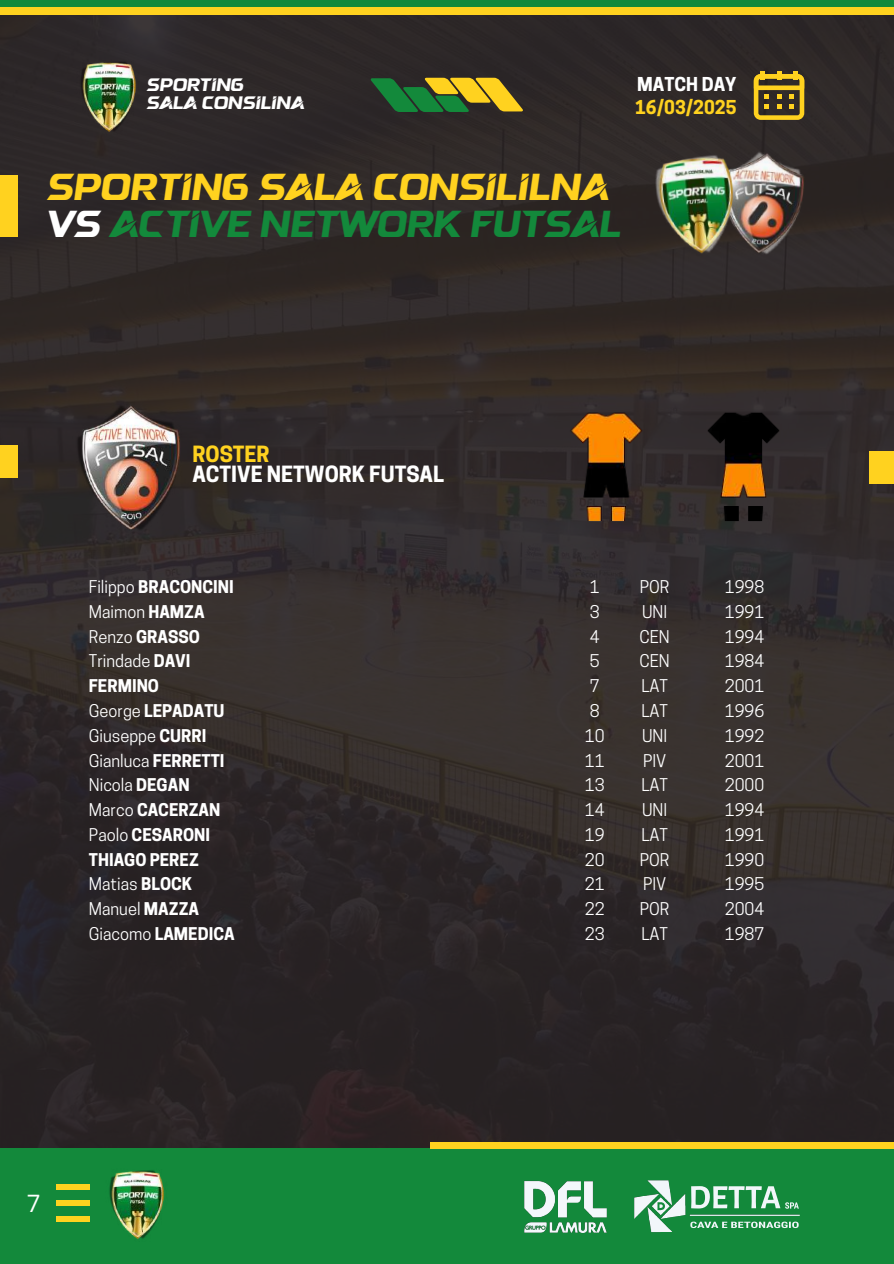
<style>
.page{position:relative;width:894px;height:1264px;background:#fff}
.page>*{position:absolute;margin:0;border:0;box-sizing:border-box;transform-origin:0 0}
.t1{font:37.5px/37.2px "Semakin";color:#ffd21f}
.t2{font:24px "Open Sans";color:#fff}
.t3{font:700 21px "Cooper Hewitt";color:#fff}
.t4{font:700 21px "Cooper Hewitt";color:#ffd21f}
.t5{font:18px/18px "Semakin";color:#fff}
.t6{font:700 18px "Cooper Hewitt";color:#ffd21f}
.t7{font:700 18px "Cooper Hewitt";color:#fff}
.t8{font:16.5px "Cooper Hewitt";color:#fff}
.t9{font:700 16.5px "Cooper Hewitt";color:#fff}
.s1{color:#fff}
.s2{color:#13893b}
.s3{font-weight:400}
.s4{font-weight:700}
</style>
<div class="page">
<img style="left:0;top:15px;width:893px;height:1133px">
<img style="left:69px;top:390px;width:123px;height:154px">
<div style="left:868px;top:451px;width:25px;height:32px;background:#ffd21f"></div>
<div style="left:0;top:445px;width:17px;height:32px;background:#ffd21f"></div>
<div style="left:0;top:1148px;width:893px;height:115px;background:#13893b"></div>
<div style="left:56px;top:1216px;width:34px;height:5px;background:#ffd21f"></div>
<div style="left:56px;top:1200px;width:34px;height:5px;background:#ffd21f"></div>
<div style="left:56px;top:1184px;width:34px;height:5px;background:#ffd21f"></div>
<svg style="left:702px;top:1226px;width:96px;height:1px"></svg>
<svg style="left:702px;top:1186px;width:77px;height:16px"></svg>
<img style="left:702px;top:1202px;width:98px;height:24px">
<img style="left:634px;top:1180px;width:68px;height:53px">
<img style="left:642px;top:1187px;width:32px;height:38px">
<img style="left:524px;top:1181px;width:83px;height:52px">
<div style="left:429px;top:1142px;width:464px;height:6px;background:#ffd21f"></div>
<img style="left:109px;top:1170px;width:56px;height:70px">
<svg style="left:370px;top:78px;width:153px;height:34px;background:#687e2a"></svg>
<div style="left:0;top:175px;width:17px;height:61px;background:#ffd21f"></div>
<img style="left:747px;top:147px;width:72px;height:113px">
<img style="left:647px;top:143px;width:100px;height:119px">
<img style="left:76px;top:54px;width:66px;height:81px">
<div style="left:0;top:0;width:893px;height:15px;background:#ffd21f"></div>
<div style="left:0;top:0;width:893px;height:7px;background:#13893b"></div>
<div style="left:760px;top:72px;width:5px;height:8px;background:#ffd21f"></div>
<div style="left:776px;top:72px;width:5px;height:8px;background:#ffd21f"></div>
<div style="left:792px;top:72px;width:5px;height:8px;background:#ffd21f"></div>
<svg style="left:753px;top:74px;width:51px;height:46px;background:#927a23"></svg>
<img style="left:565px;top:409px;width:219px;height:120px">
<p class="t5" style="left:146px;top:77px;width:159px">SPORTING<br>SALA CONSILINA</p>
<p class="t7" style="left:637px;top:77px;width:101px">MATCH DAY</p>
<p class="t6" style="left:635px;top:101px;width:103px">16/03/2025</p>
<h1 class="t1" style="left:46px;top:172px;width:576px">SPORTING SALA CONSILILNA<br><span class="s1">VS</span> <span class="s2">ACTIVE NETWORK FUTSAL</span></h1>
<p class="t4" style="left:192px;top:446px;width:79px">ROSTER</p>
<p class="t3" style="left:192px;top:466px;width:253px">ACTIVE NETWORK FUTSAL</p>
<p class="t9" style="left:89px;top:581px;width:146px"><span class="s3">Filippo</span> BRACONCINI</p>
<p class="t8" style="left:589px;top:581px;width:11px">1</p>
<p class="t8" style="left:639px;top:581px;width:31px">POR</p>
<p class="t8" style="left:724px;top:581px;width:41px">1998</p>
<p class="t8" style="left:89px;top:605px;width:117px">Maimon <span class="s4">HAMZA</span></p>
<p class="t8" style="left:589px;top:605px;width:11px">3</p>
<p class="t8" style="left:642px;top:605px;width:27px">UNI</p>
<p class="t8" style="left:724px;top:605px;width:41px">1991</p>
<p class="t9" style="left:89px;top:630px;width:113px"><span class="s3">Renzo</span> GRASSO</p>
<p class="t8" style="left:589px;top:630px;width:11px">4</p>
<p class="t8" style="left:639px;top:630px;width:32px">CEN</p>
<p class="t8" style="left:724px;top:630px;width:41px">1994</p>
<p class="t8" style="left:89px;top:655px;width:103px">Trindade <span class="s4">DAVI</span></p>
<p class="t8" style="left:589px;top:655px;width:11px">5</p>
<p class="t8" style="left:639px;top:655px;width:32px">CEN</p>
<p class="t8" style="left:724px;top:655px;width:41px">1984</p>
<p class="t9" style="left:89px;top:680px;width:72px">FERMINO</p>
<p class="t8" style="left:589px;top:680px;width:11px">7</p>
<p class="t8" style="left:641px;top:680px;width:28px">LAT</p>
<p class="t8" style="left:724px;top:680px;width:41px">2001</p>
<p class="t9" style="left:89px;top:704px;width:137px"><span class="s3">George</span> LEPADATU</p>
<p class="t8" style="left:589px;top:704px;width:11px">8</p>
<p class="t8" style="left:641px;top:704px;width:28px">LAT</p>
<p class="t8" style="left:724px;top:704px;width:41px">1996</p>
<p class="t8" style="left:89px;top:729px;width:119px">Giuseppe <span class="s4">CURRI</span></p>
<p class="t8" style="left:584px;top:729px;width:21px">10</p>
<p class="t8" style="left:642px;top:729px;width:27px">UNI</p>
<p class="t8" style="left:724px;top:729px;width:41px">1992</p>
<p class="t8" style="left:89px;top:754px;width:137px">Gianluca <span class="s4">FERRETTI</span></p>
<p class="t8" style="left:584px;top:754px;width:21px">11</p>
<p class="t8" style="left:643px;top:754px;width:25px">PIV</p>
<p class="t8" style="left:724px;top:754px;width:41px">2001</p>
<p class="t8" style="left:89px;top:779px;width:102px">Nicola <span class="s4">DEGAN</span></p>
<p class="t8" style="left:584px;top:779px;width:21px">13</p>
<p class="t8" style="left:641px;top:779px;width:28px">LAT</p>
<p class="t8" style="left:724px;top:779px;width:41px">2000</p>
<p class="t9" style="left:89px;top:803px;width:133px"><span class="s3">Marco</span> CACERZAN</p>
<p class="t8" style="left:584px;top:803px;width:21px">14</p>
<p class="t8" style="left:642px;top:803px;width:27px">UNI</p>
<p class="t8" style="left:724px;top:803px;width:41px">1994</p>
<p class="t9" style="left:89px;top:828px;width:123px"><span class="s3">Paolo</span> CESARONI</p>
<p class="t8" style="left:584px;top:828px;width:21px">19</p>
<p class="t8" style="left:641px;top:828px;width:28px">LAT</p>
<p class="t8" style="left:724px;top:828px;width:41px">1991</p>
<p class="t9" style="left:89px;top:853px;width:111px">THIAGO PEREZ</p>
<p class="t8" style="left:584px;top:853px;width:21px">20</p>
<p class="t8" style="left:639px;top:853px;width:31px">POR</p>
<p class="t8" style="left:724px;top:853px;width:41px">1990</p>
<p class="t8" style="left:89px;top:878px;width:105px">Matias <span class="s4">BLOCK</span></p>
<p class="t8" style="left:584px;top:878px;width:21px">21</p>
<p class="t8" style="left:643px;top:878px;width:25px">PIV</p>
<p class="t8" style="left:724px;top:878px;width:41px">1995</p>
<p class="t8" style="left:89px;top:902px;width:112px">Manuel <span class="s4">MAZZA</span></p>
<p class="t8" style="left:584px;top:902px;width:21px">22</p>
<p class="t8" style="left:639px;top:902px;width:31px">POR</p>
<p class="t8" style="left:724px;top:902px;width:41px">2004</p>
<p class="t9" style="left:89px;top:927px;width:147px"><span class="s3">Giacomo</span> LAMEDICA</p>
<p class="t8" style="left:584px;top:927px;width:21px">23</p>
<p class="t8" style="left:641px;top:927px;width:28px">LAT</p>
<p class="t8" style="left:724px;top:927px;width:41px">1987</p>
<h2 class="t2" style="left:27px;top:1186px;width:15px">7</h2>
</div>
